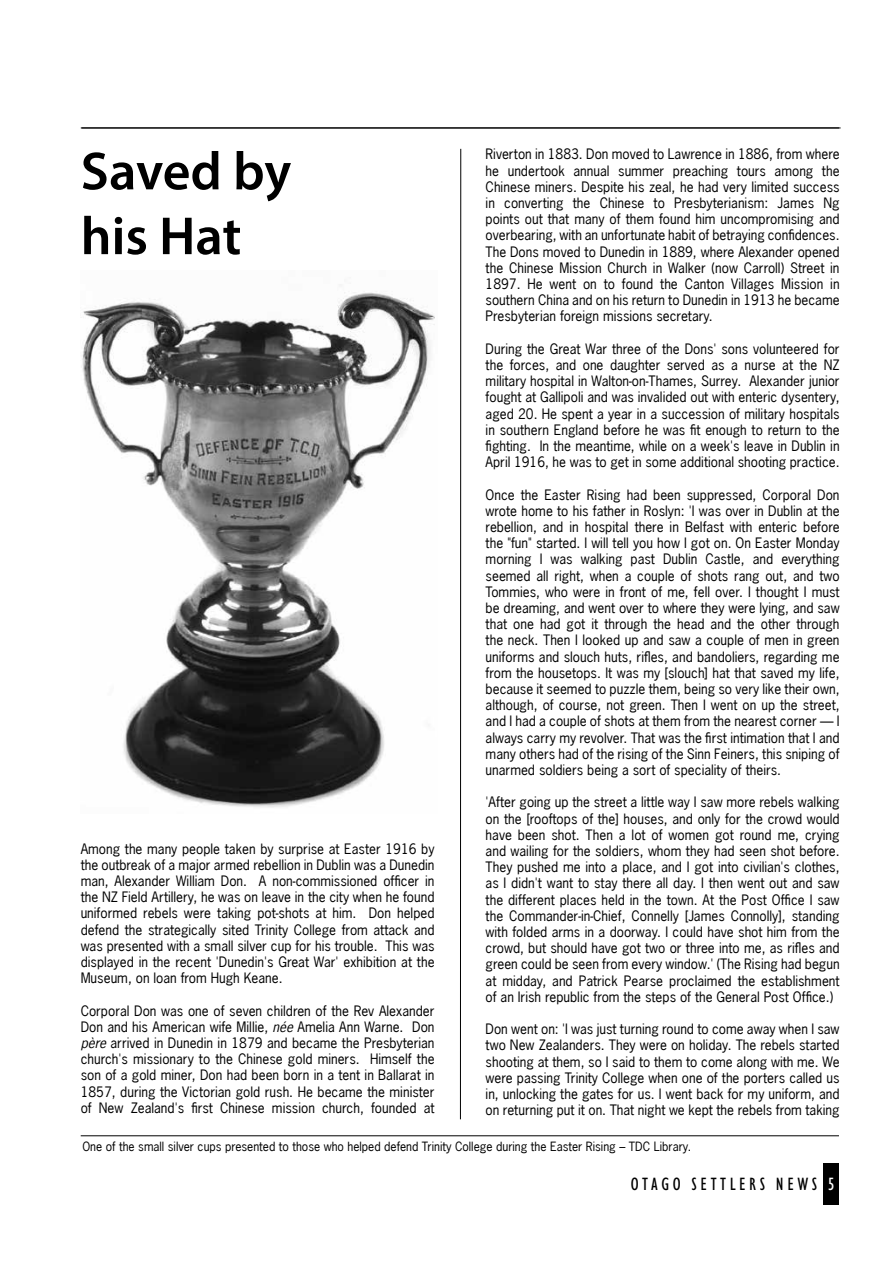
<style>
.page{position:relative;width:893px;height:1263px;background:#fff}
.page>*{position:absolute;margin:0;border:0;box-sizing:border-box;transform-origin:0 0}
.t1{font:600 54px/64.8px "Myriad Pro";color:#000}
.t2{font:condensed 18px "Humanist 521 BT";letter-spacing:.2em;color:#000}
.t3{font:13.5px/16.2px "News Gothic Macron";color:#000;text-align:justify}
.t4{font:12px "News Gothic Macron";color:#000}
.s1{font-family:"News Gothic Oblique Macron"}
.s2{color:#fff}
</style>
<div class="page">
<div style="left:823px;top:1164px;width:16px;height:41px;background:#000"></div>
<hr style="left:81px;top:1135px;width:758px;height:1px;background:#000">
<hr style="left:82px;top:128px;width:759px;height:1px;background:#000">
<hr style="left:460px;top:149px;width:1px;height:970px;background:#000">
<hr style="left:81px;top:128px;width:758px;height:1px;background:#000">
<img style="left:81px;top:284px;width:354px;height:524px">
<h1 class="t1" style="left:81px;top:137px;width:212px">Saved by his Hat</h1>
<p class="t3" style="left:81px;top:840px;width:355px">Among the many people taken by surprise at Easter 1916 by the outbreak of a major armed rebellion in Dublin was a Dunedin man, Alexander William Don. A non-commissioned officer in the NZ Field Artillery, he was on leave in the city when he found uniformed rebels were taking pot-shots at him. Don helped defend the strategically sited Trinity College from attack and was presented with a small silver cup for his trouble. This was displayed in the recent 'Dunedin's Great War' exhibition at the Museum, on loan from Hugh Keane.</p>
<p class="t3" style="left:81px;top:1002px;width:355px">Corporal Don was one of seven children of the Rev Alexander Don and his American wife Millie, <span class="s1">née</span> Amelia Ann Warne. Don <span class="s1">père</span> arrived in Dunedin in 1879 and became the Presbyterian church's missionary to the Chinese gold miners. Himself the son of a gold miner, Don had been born in a tent in Ballarat in 1857, during the Victorian gold rush. He became the minister of New Zealand's first Chinese mission church, founded at</p>
<p class="t3" style="left:486px;top:146px;width:356px">Riverton in 1883. Don moved to Lawrence in 1886, from where he undertook annual summer preaching tours among the Chinese miners. Despite his zeal, he had very limited success in converting the Chinese to Presbyterianism: James Ng points out that many of them found him uncompromising and overbearing, with an unfortunate habit of betraying confidences.<br>The Dons moved to Dunedin in 1889, where Alexander opened the Chinese Mission Church in Walker (now Carroll) Street in 1897. He went on to found the Canton Villages Mission in southern China and on his return to Dunedin in 1913 he became Presbyterian foreign missions secretary.</p>
<p class="t3" style="left:486px;top:340px;width:356px">During the Great War three of the Dons' sons volunteered for the forces, and one daughter served as a nurse at the NZ military hospital in Walton-on-Thames, Surrey. Alexander junior fought at Gallipoli and was invalided out with enteric dysentery, aged 20. He spent a year in a succession of military hospitals in southern England before he was fit enough to return to the fighting. In the meantime, while on a week's leave in Dublin in April 1916, he was to get in some additional shooting practice.</p>
<p class="t3" style="left:486px;top:486px;width:355px">Once the Easter Rising had been suppressed, Corporal Don wrote home to his father in Roslyn: 'I was over in Dublin at the rebellion, and in hospital there in Belfast with enteric before the "fun" started. I will tell you how I got on. On Easter Monday morning I was walking past Dublin Castle, and everything seemed all right, when a couple of shots rang out, and two Tommies, who were in front of me, fell over. I thought I must be dreaming, and went over to where they were lying, and saw that one had got it through the head and the other through the neck. Then I looked up and saw a couple of men in green uniforms and slouch huts, rifles, and bandoliers, regarding me from the housetops. It was my [slouch] hat that saved my life, because it seemed to puzzle them, being so very like their own, although, of course, not green. Then I went on up the street, and I had a couple of shots at them from the nearest corner — I always carry my revolver. That was the first intimation that I and many others had of the rising of the Sinn Feiners, this sniping of unarmed soldiers being a sort of speciality of theirs.</p>
<p class="t3" style="left:486px;top:794px;width:356px">'After going up the street a little way I saw more rebels walking on the [rooftops of the] houses, and only for the crowd would have been shot. Then a lot of women got round me, crying and wailing for the soldiers, whom they had seen shot before.<br>They pushed me into a place, and I got into civilian's clothes, as I didn't want to stay there all day. I then went out and saw the different places held in the town. At the Post Office I saw the Commander-in-Chief, Connelly [James Connolly], standing with folded arms in a doorway. I could have shot him from the crowd, but should have got two or three into me, as rifles and green could be seen from every window.' (The Rising had begun at midday, and Patrick Pearse proclaimed the establishment of an Irish republic from the steps of the General Post Office.)</p>
<p class="t3" style="left:486px;top:1021px;width:355px">Don went on: 'I was just turning round to come away when I saw two New Zealanders. They were on holiday. The rebels started shooting at them, so I said to them to come along with me. We were passing Trinity College when one of the porters called us in, unlocking the gates for us. I went back for my uniform, and on returning put it on. That night we kept the rebels from taking</p>
<p class="t4" style="left:82px;top:1139px;width:610px">One of the small silver cups presented to those who helped defend Trinity College during the Easter Rising – TDC Library.</p>
<h2 class="t2" style="left:631px;top:1174px;width:205px">OTAGO SETTLERS NEWS <span class="s2">5</span></h2>
</div>
